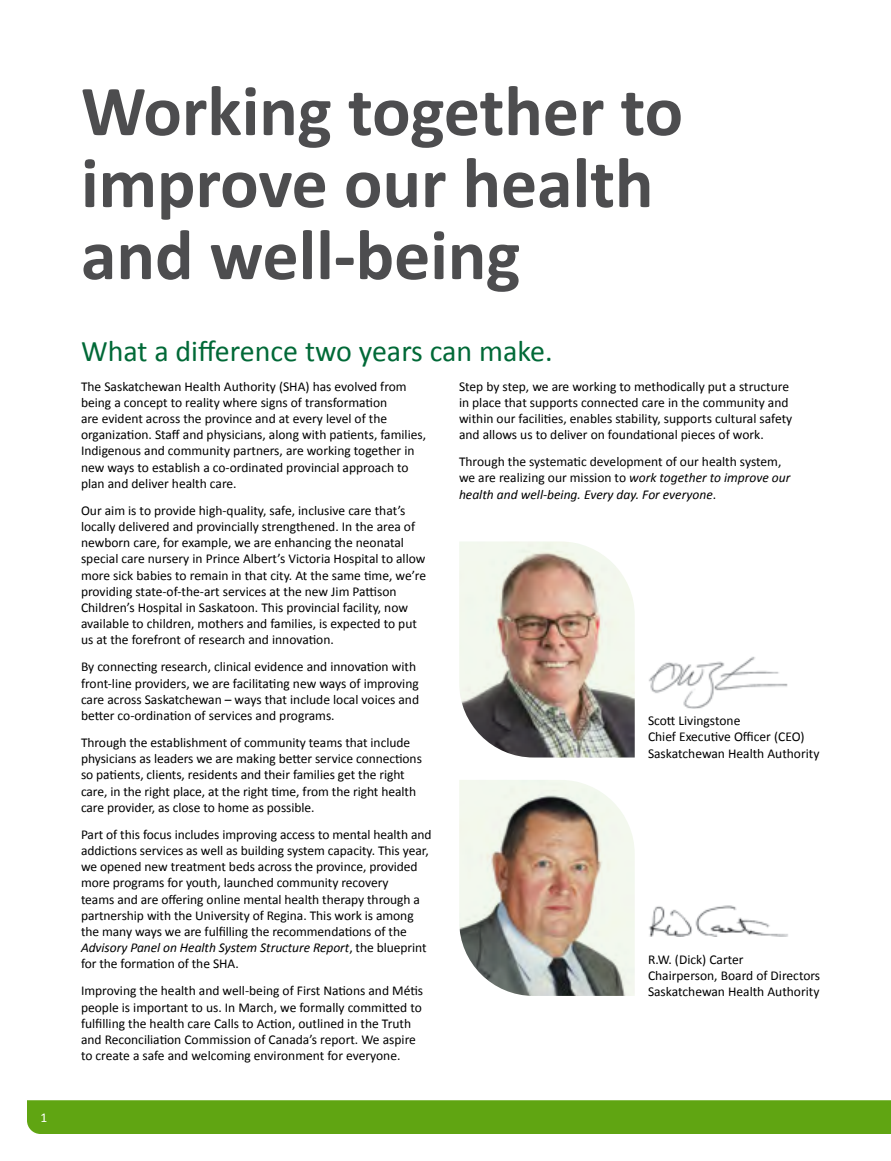
<style>
.page{position:relative;width:891px;height:1161px;background:#fff}
.page>*{position:absolute;margin:0;border:0;box-sizing:border-box;transform-origin:0 0}
.t1{font:700 72px/72px "Calibri";color:#4d4d4f}
.t2{font:30px "Calibri";color:#006937}
.t3{font:13.5px/16.2px "Calibri";color:#000}
.t4{font:13.5px "Calibri";color:#fff}
.s1{font-style:italic}
</style>
<div class="page">
<img style="left:459px;top:542px;width:176px;height:216px">
<img style="left:459px;top:780px;width:176px;height:216px">
<img style="left:649px;top:656px;width:139px;height:53px">
<img style="left:649px;top:905px;width:139px;height:32px">
<div style="left:27px;top:1100px;width:864px;height:34px;background:#60a512"></div>
<p class="t4" style="left:40px;top:1109px;width:8px">1</p>
<h1 class="t1" style="left:81px;top:74px;width:604px">Working together to improve our health and well-being</h1>
<h2 class="t2" style="left:81px;top:332px;width:473px">What a difference two years can make.</h2>
<p class="t3" style="left:81px;top:378px;width:347px">The Saskatchewan Health Authority (SHA) has evolved from being a concept to reality where signs of transformation<br>are evident across the province and at every level of the organization. Staff and physicians, along with patients, families, Indigenous and community partners, are working together in new ways to establish a co-ordinated provincial approach to plan and deliver health care.</p>
<p class="t3" style="left:81px;top:502px;width:347px">Our aim is to provide high-quality, safe, inclusive care that’s locally delivered and provincially strengthened. In the area of newborn care, for example, we are enhancing the neonatal special care nursery in Prince Albert’s Victoria Hospital to allow more sick babies to remain in that city. At the same time, we’re providing state-of-the-art services at the new Jim Pattison Children’s Hospital in Saskatoon. This provincial facility, now available to children, mothers and families, is expected to put us at the forefront of research and innovation.</p>
<p class="t3" style="left:81px;top:659px;width:340px">By connecting research, clinical evidence and innovation with front-line providers, we are facilitating new ways of improving care across Saskatchewan – ways that include local voices and better co-ordination of services and programs.</p>
<p class="t3" style="left:81px;top:734px;width:342px">Through the establishment of community teams that include physicians as leaders we are making better service connections so patients, clients, residents and their families get the right care, in the right place, at the right time, from the right health care provider, as close to home as possible.</p>
<p class="t3" style="left:81px;top:826px;width:352px">Part of this focus includes improving access to mental health and addictions services as well as building system capacity. This year, we opened new treatment beds across the province, provided more programs for youth, launched community recovery<br>teams and are offering online mental health therapy through a partnership with the University of Regina. This work is among the many ways we are fulfilling the recommendations of the <span class="s1">Advisory Panel on Health System Structure Report</span>, the blueprint for the formation of the SHA.</p>
<p class="t3" style="left:81px;top:983px;width:344px">Improving the health and well-being of First Nations and Métis people is important to us. In March, we formally committed to fulfilling the health care Calls to Action, outlined in the Truth and Reconciliation Commission of Canada’s report. We aspire to create a safe and welcoming environment for everyone.</p>
<p class="t3" style="left:459px;top:378px;width:335px">Step by step, we are working to methodically put a structure in place that supports connected care in the community and within our facilities, enables stability, supports cultural safety and allows us to deliver on foundational pieces of work.</p>
<p class="t3" style="left:459px;top:454px;width:333px">Through the systematic development of our health system, we are realizing our mission to <span class="s1">work together to improve our health and well-being. Every day. For everyone</span>.</p>
<p class="t3" style="left:648px;top:713px;width:173px">Scott Livingstone<br>Chief Executive Officer (CEO)<br>Saskatchewan Health Authority</p>
<p class="t3" style="left:648px;top:951px;width:174px">R.W. (Dick) Carter<br>Chairperson, Board of Directors<br>Saskatchewan Health Authority</p>
</div>
